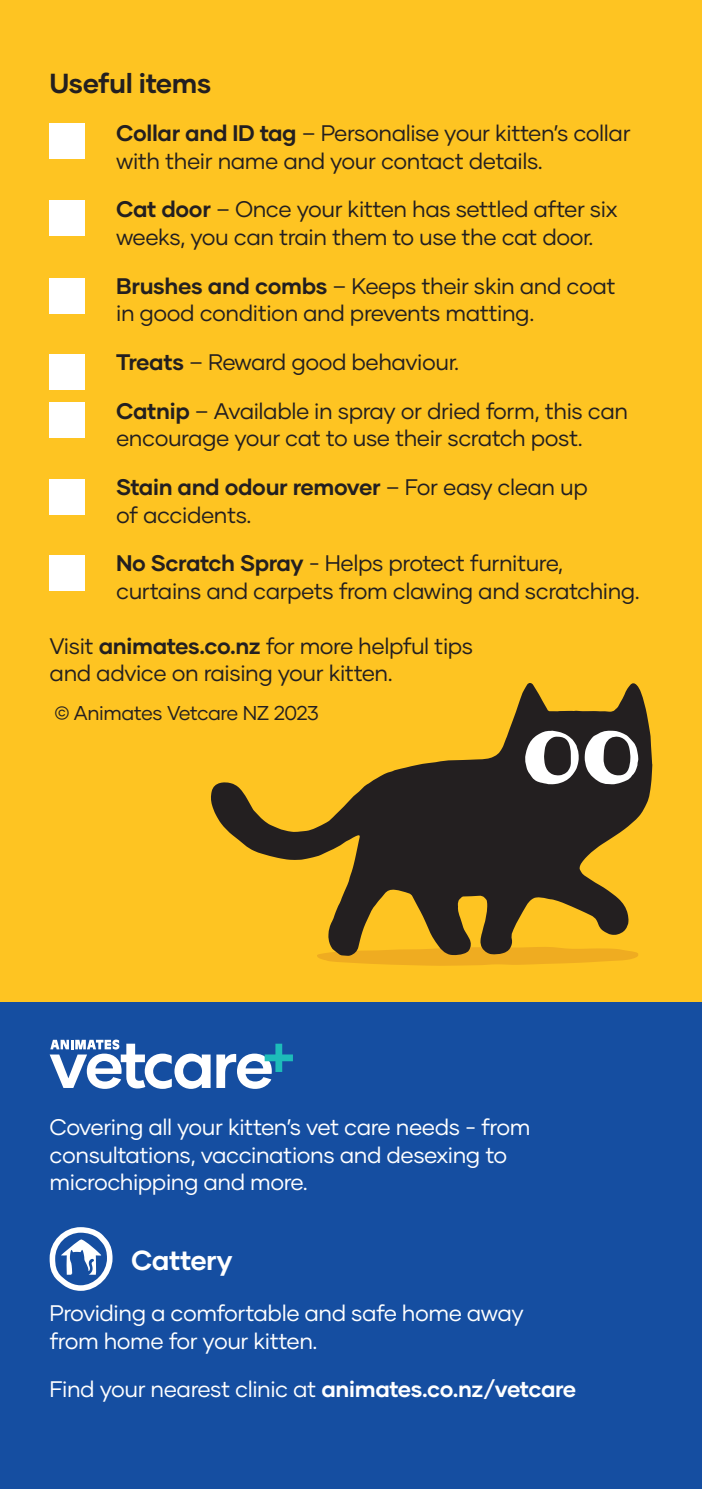
<style>
.page{position:relative;width:702px;height:1489px;background:#fff}
.page>*{position:absolute;margin:0;border:0;box-sizing:border-box;transform-origin:0 0}
.Subheader{font:700 27.5px "Gilmer";letter-spacing:-.02em;color:#231f20}
.Subheader-2{font:700 27.5px "Gilmer";letter-spacing:-.015em;color:#fff}
.Body{font:22.5px/27.5px "Gilmer";letter-spacing:-.02em;color:#231f20}
.Body-2{font:22.5px/27.5px "Gilmer";letter-spacing:-.02em;color:#fff}
.Body-3{font:20px "Gilmer";letter-spacing:-.02em;color:#231f20}
.s1{font-weight:700}
</style>
<div class="page">
<div style="left:0;top:0;width:702px;height:1488px;background:#fec422"></div>
<div style="left:0;top:1002px;width:702px;height:486px;background:#154ea1"></div>
<div style="left:50px;top:123px;width:35px;height:35px;background:#fff"></div>
<div style="left:50px;top:201px;width:35px;height:35px;background:#fff"></div>
<div style="left:50px;top:354px;width:35px;height:35px;background:#fff"></div>
<div style="left:50px;top:278px;width:35px;height:35px;background:#fff"></div>
<div style="left:50px;top:403px;width:35px;height:35px;background:#fff"></div>
<div style="left:50px;top:479px;width:35px;height:35px;background:#fff"></div>
<div style="left:50px;top:555px;width:35px;height:35px;background:#fff"></div>
<svg style="left:49px;top:1227px;width:64px;height:64px"></svg>
<svg style="left:216px;top:1043px;width:77px;height:45px"></svg>
<svg style="left:50px;top:1039px;width:160px;height:49px"></svg>
<svg style="left:317px;top:955px;width:321px;height:10px"></svg>
<svg style="left:211px;top:683px;width:441px;height:272px"></svg>
<svg style="left:525px;top:730px;width:113px;height:54px;background:#898787"></svg>
<p class="Subheader" style="left:50px;top:66px;width:163px">Useful items</p>
<p class="Body" style="left:116px;top:119px;width:516px"><span class="s1">Collar and ID tag</span> – Personalise your kitten’s collar with their name and your contact details.</p>
<p class="Body" style="left:116px;top:196px;width:503px"><span class="s1">Cat door</span> – Once your kitten has settled after six weeks, you can train them to use the cat door.</p>
<p class="Body" style="left:116px;top:272px;width:501px"><span class="s1">Brushes and combs</span> – Keeps their skin and coat in good condition and prevents matting.</p>
<p class="Body" style="left:116px;top:348px;width:344px"><span class="s1">Treats</span> – Reward good behaviour.</p>
<p class="Body" style="left:116px;top:397px;width:513px"><span class="s1">Catnip</span> – Available in spray or dried form, this can encourage your cat to use their scratch post.</p>
<p class="Body" style="left:116px;top:473px;width:473px"><span class="s1">Stain and odour remover</span> – For easy clean up of accidents.</p>
<p class="Body" style="left:116px;top:549px;width:525px"><span class="s1">No Scratch Spray</span> - Helps protect furniture, curtains and carpets from clawing and scratching.</p>
<p class="Body" style="left:50px;top:631px;width:425px">Visit <span class="s1">animates.co.nz</span> for more helpful tips and advice on raising your kitten.</p>
<p class="Body-3" style="left:54px;top:700px;width:266px">© Animates Vetcare NZ 2023</p>
<p class="Body-2" style="left:50px;top:1113px;width:482px">Covering all your kitten’s vet care needs - from consultations, vaccinations and desexing to microchipping and more.</p>
<p class="Subheader-2" style="left:131px;top:1242px;width:103px">Cattery</p>
<p class="Body-2" style="left:50px;top:1299px;width:475px">Providing a comfortable and safe home away from home for your kitten.</p>
<p class="Body-2" style="left:50px;top:1375px;width:528px">Find your nearest clinic at <span class="s1">animates.co.nz/vetcare</span></p>
</div>
